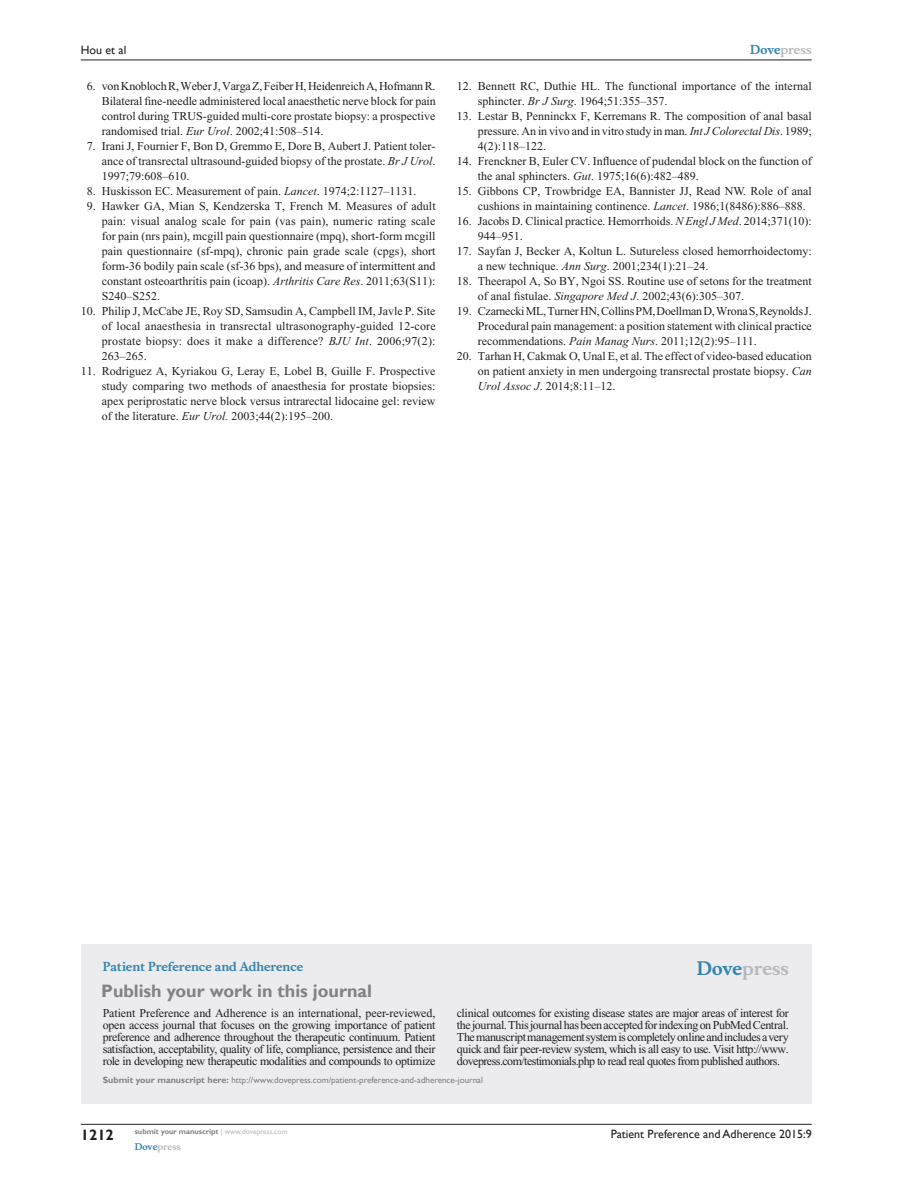
<style>
.page{position:relative;width:918px;height:1188px;background:#fff}
.page>*{position:absolute;margin:0;border:0;box-sizing:border-box;transform-origin:0 0}
.PromBx-H1{font:700 18px "Gill Sans";color:#808285}
.PromBx-Brand{font:700 18px "Musee";color:#b8b9bc}
.t1{font:700 15px "Gill Sans";color:#231f20}
.RefNL2{font:12px/15px "Times New Roman";color:#231f20;text-align:justify}
.PromBx-Tx{font:12px/12px "Times New Roman";letter-spacing:-.045em;color:#231f20;text-align:justify}
.t2{font:12px "Gill Sans";color:#231f20}
.PromBx-JrnlName{font:700 12px "Musee";color:#3485ae}
.t3{font:700 12px "Musee";color:#b8b9bc}
.PromBx-SubmitMssWebA{font:9px "Gill Sans";color:#808285}
.t4{font:700 9px "Musee";color:#b8b9bc}
.t5{font:700 7.5px "Gill Sans";color:#808285}
.s1{font-style:italic}
.s2{color:#3485ae}
.s3{font-weight:700}
.s4{font-weight:400;color:#b8b9bc}
</style>
<div class="page">
<div style="left:81px;top:944px;width:731px;height:159px;background:#ececee"></div>
<hr style="left:81px;top:1124px;width:731px;height:1px;background:#231f20">
<hr style="left:81px;top:60px;width:731px;height:1px;background:#231f20">
<p class="t2" style="left:81px;top:43px;width:47px">Hou et al</p>
<p class="RefNL2" style="left:102px;top:79px;width:336px;text-indent:-15px">6. von Knobloch R, Weber J, Varga Z, Feiber H, Heidenreich A, Hofmann R.<br>Bilateral fine-needle administered local anaesthetic nerve block for pain control during TRUS-guided multi-core prostate biopsy: a prospective randomised trial. <span class="s1">Eur Urol</span>. 2002;41:508–514.</p>
<p class="RefNL2" style="left:102px;top:139px;width:335px;text-indent:-15px">7. Irani J, Fournier F, Bon D, Gremmo E, Dore B, Aubert J. Patient toler&shy;ance of transrectal ultrasound-guided biopsy of the prostate. <span class="s1">Br J Urol</span>.<br>1997;79:608–610.</p>
<p class="RefNL2" style="left:87px;top:184px;width:331px">8. Huskisson EC. Measurement of pain. <span class="s1">Lancet</span>. 1974;2:1127–1131.</p>
<p class="RefNL2" style="left:102px;top:199px;width:335px;text-indent:-15px">9. Hawker GA, Mian S, Kendzerska T, French M. Measures of adult pain: visual analog scale for pain (vas pain), numeric rating scale for pain (nrs pain), mcgill pain questionnaire (mpq), short-form mcgill pain questionnaire (sf-mpq), chronic pain grade scale (cpgs), short form-36 bodily pain scale (sf-36 bps), and measure of intermittent and constant osteoarthritis pain (icoap). <span class="s1">Arthritis Care Res</span>. 2011;63(S11):<br>S240–S252.</p>
<p class="RefNL2" style="left:102px;top:304px;width:335px;text-indent:-21px">10. Philip J, McCabe JE, Roy SD, Samsudin A, Campbell IM, Javle P. Site of local anaesthesia in transrectal ultrasonography-guided 12-core prostate biopsy: does it make a difference? <span class="s1">BJU Int</span>. 2006;97(2):<br>263–265.</p>
<p class="RefNL2" style="left:102px;top:364px;width:335px;text-indent:-21px">11. Rodriguez A, Kyriakou G, Leray E, Lobel B, Guille F. Prospective study comparing two methods of anaesthesia for prostate biopsies: apex periprostatic nerve block versus intrarectal lidocaine gel: review of the literature. <span class="s1">Eur Urol.</span> 2003;44(2):195–200.</p>
<p class="t3" style="left:750px;top:43px;width:63px"><span class="s2">Dove</span>press</p>
<p class="RefNL2" style="left:478px;top:79px;width:335px;text-indent:-21px">12. Bennett RC, Duthie HL. The functional importance of the internal sphincter. <span class="s1">Br J Surg</span>. 1964;51:355–357.</p>
<p class="RefNL2" style="left:478px;top:109px;width:335px;text-indent:-21px">13. Lestar B, Penninckx F, Kerremans R. The composition of anal basal pressure. An in vivo and in vitro study in man. <span class="s1">Int J Colorectal Dis</span>. 1989; 4(2):118–122.</p>
<p class="RefNL2" style="left:478px;top:154px;width:335px;text-indent:-21px">14. Frenckner B, Euler CV. Influence of pudendal block on the function of the anal sphincters. <span class="s1">Gut</span>. 1975;16(6):482–489.</p>
<p class="RefNL2" style="left:478px;top:184px;width:335px;text-indent:-21px">15. Gibbons CP, Trowbridge EA, Bannister JJ, Read NW. Role of anal cushions in maintaining continence. <span class="s1">Lancet</span>. 1986;1(8486):886–888.</p>
<p class="RefNL2" style="left:478px;top:214px;width:335px;text-indent:-21px">16. Jacobs D. Clinical practice. Hemorrhoids. <span class="s1">N Engl J Med</span>. 2014;371(10):<br>944–951.</p>
<p class="RefNL2" style="left:478px;top:244px;width:335px;text-indent:-21px">17. Sayfan J, Becker A, Koltun L. Sutureless closed hemorrhoidectomy: a new technique. <span class="s1">Ann Surg</span>. 2001;234(1):21–24.</p>
<p class="RefNL2" style="left:478px;top:274px;width:335px;text-indent:-21px">18. Theerapol A, So BY, Ngoi SS. Routine use of setons for the treatment of anal fistulae. <span class="s1">Singapore Med J</span>. 2002;43(6):305–307.</p>
<p class="RefNL2" style="left:478px;top:304px;width:336px;text-indent:-21px">19. Czarnecki ML, Turner HN, Collins PM, Doellman D, Wrona S, Reynolds J.<br>Procedural pain management: a position statement with clinical practice recommendations. <span class="s1">Pain Manag Nurs</span>. 2011;12(2):95–111.</p>
<p class="RefNL2" style="left:478px;top:349px;width:335px;text-indent:-21px">20. Tarhan H, Cakmak O, Unal E, et al. The effect of video-based education on patient anxiety in men undergoing transrectal prostate biopsy. <span class="s1">Can Urol Assoc J</span>. 2014;8:11–12.</p>
<p class="PromBx-JrnlName" style="left:103px;top:959px;width:202px">Patient Preference and Adherence</p>
<p class="PromBx-H1" style="left:101px;top:980px;width:272px">Publish your work in this journal</p>
<p class="PromBx-Brand" style="left:697px;top:958px;width:94px"><span class="s2">Dove</span>press</p>
<p class="PromBx-Tx" style="left:103px;top:1007px;width:334px">Patient Preference and Adherence is an international, peer-reviewed, open access journal that focuses on the growing importance of patient preference and adherence throughout the therapeutic continuum. Patient satisfaction, acceptability, quality of life, compliance, persistence and their role in developing new therapeutic modalities and compounds to optimize</p>
<p class="PromBx-Tx" style="left:457px;top:1007px;width:333px">clinical outcomes for existing disease states are major areas of interest for the journal. This journal has been accepted for indexing on PubMed Central.<br>The manuscript management system is completely online and includes a very quick and fair peer-review system, which is all easy to use. Visit http://www. dovepress.com/testimonials.php to read real quotes from published authors.</p>
<p class="PromBx-SubmitMssWebA" style="left:103px;top:1075px;width:382px"><span class="s3">Submit your manuscript here:</span> http://www.dovepress.com/patient-preference-and-adherence-journal</p>
<p class="t1" style="left:81px;top:1126px;width:35px">1212</p>
<p class="t5" style="left:135px;top:1127px;width:154px">submit your manuscript <span class="s4">| www.dovepress.com</span></p>
<p class="t4" style="left:135px;top:1141px;width:48px"><span class="s2">Dove</span>press</p>
<p class="t2" style="left:611px;top:1127px;width:203px">Patient Preference and Adherence 2015:9</p>
</div>
